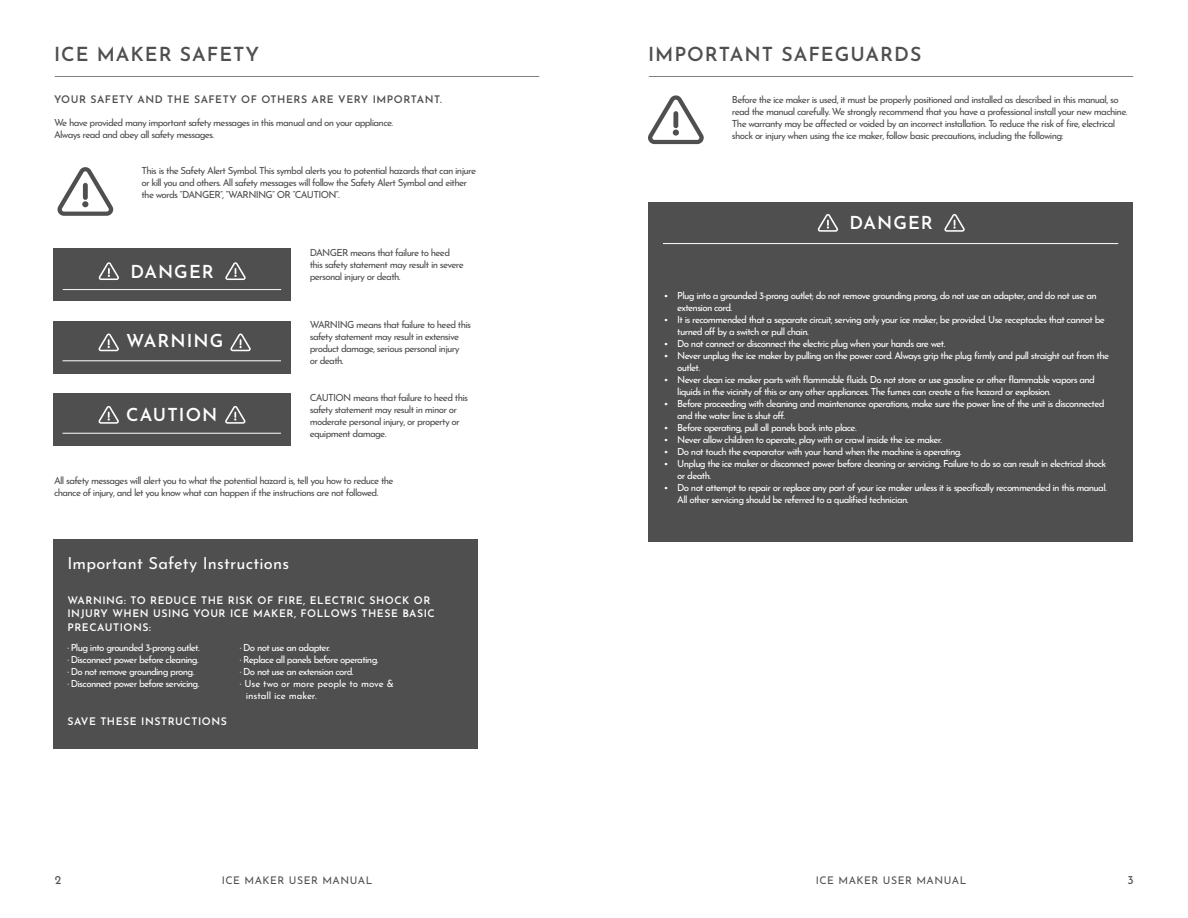
<style>
.page{position:relative;width:1188px;height:918px;background:#fff}
.page>*{position:absolute;margin:0;border:0;box-sizing:border-box;transform-origin:0 0}
.AMD_Header_1{font:600 19.5px "Josefin Sans";letter-spacing:.05em;color:#504f4f}
.AMD_Body_Copy_1{font:600 18px "Josefin Sans";letter-spacing:.06em;color:#fff}
.AMD_Header_2_-_Title{font:16.5px "Josefin Sans";letter-spacing:.01em;color:#fff}
.t1{font:12px "Josefin Sans";color:#504f4f}
.AMD_Header_3{font:600 10.5px/13.5px "Josefin Sans";letter-spacing:.05em;color:#fff}
.AMD_Header_3-2{font:600 10.5px "Josefin Sans";letter-spacing:.05em;color:#504f4f}
.t2{font:10.5px "Josefin Sans";letter-spacing:.05em;color:#504f4f}
.AMD_Body_Copy_2{font:9.75px/12px "Josefin Sans";letter-spacing:-.07em;color:#fff}
.AMD_Body_Copy_2-2{font:9.75px/12px "Josefin Sans";letter-spacing:-.07em;color:#504f4f}
.AMD_Body_Copy_2-3{font:9.75px/12px "Josefin Sans";letter-spacing:-.01em;color:#fff}
</style>
<div class="page">
<hr style="left:55px;top:76px;width:484px;height:1px;background:#847f7d">
<hr style="left:649px;top:76px;width:484px;height:1px;background:#847f7d">
<div style="left:53px;top:249px;width:237px;height:52px;background:#504f4f"></div>
<div style="left:649px;top:202px;width:484px;height:340px;background:#504f4f"></div>
<div style="left:53px;top:321px;width:237px;height:53px;background:#504f4f"></div>
<div style="left:53px;top:393px;width:237px;height:53px;background:#504f4f"></div>
<div style="left:53px;top:539px;width:425px;height:209px;background:#504f4f"></div>
<hr style="left:63px;top:289px;width:218px;height:1px;background:#fff">
<svg style="left:99px;top:262px;width:20px;height:18px"></svg>
<svg style="left:225px;top:262px;width:21px;height:18px"></svg>
<hr style="left:663px;top:243px;width:455px;height:1px;background:#fff">
<svg style="left:57px;top:167px;width:56px;height:49px"></svg>
<svg style="left:648px;top:95px;width:56px;height:49px"></svg>
<hr style="left:63px;top:360px;width:218px;height:1px;background:#fff">
<svg style="left:98px;top:334px;width:21px;height:17px"></svg>
<svg style="left:230px;top:334px;width:21px;height:17px"></svg>
<hr style="left:63px;top:433px;width:218px;height:1px;background:#fff">
<svg style="left:98px;top:406px;width:21px;height:18px"></svg>
<svg style="left:225px;top:406px;width:20px;height:18px"></svg>
<svg style="left:818px;top:214px;width:20px;height:18px"></svg>
<svg style="left:944px;top:214px;width:21px;height:18px"></svg>
<p class="AMD_Header_1" style="left:54px;top:39px;width:207px">ICE MAKER SAFETY</p>
<p class="AMD_Header_1" style="left:648px;top:40px;width:275px">IMPORTANT SAFEGUARDS</p>
<p class="AMD_Header_3-2" style="left:54px;top:92px;width:389px">YOUR SAFETY AND THE SAFETY OF OTHERS ARE VERY IMPORTANT.</p>
<p class="AMD_Body_Copy_2-2" style="left:54px;top:116px;width:341px">We have provided many important safety messages in this manual and on your appliance.</p>
<p class="AMD_Body_Copy_2-2" style="left:54px;top:128px;width:162px">Always read and obey all safety messages.</p>
<p class="AMD_Body_Copy_2-2" style="left:141px;top:164px;width:336px">This is the Safety Alert Symbol. This symbol alerts you to potential hazards that can injure or kill you and others. All safety messages will follow the Safety Alert Symbol and either the words “DANGER”, “WARNING” OR “CAUTION”.</p>
<p class="AMD_Body_Copy_1" style="left:130px;top:258px;width:85px">DANGER</p>
<p class="AMD_Body_Copy_1" style="left:126px;top:327px;width:99px">WARNING</p>
<p class="AMD_Body_Copy_1" style="left:126px;top:401px;width:93px">CAUTION</p>
<p class="AMD_Body_Copy_2-2" style="left:310px;top:246px;width:156px">DANGER means that failure to heed this safety statement may result in severe personal injury or death.</p>
<p class="AMD_Body_Copy_2-2" style="left:310px;top:318px;width:163px">WARNING means that failure to heed this safety statement may result in extensive product damage, serious personal injury<br>or death.</p>
<p class="AMD_Body_Copy_2-2" style="left:310px;top:390px;width:160px">CAUTION means that failure to heed this safety statement may result in minor or moderate personal injury, or property or equipment damage.</p>
<p class="AMD_Body_Copy_2-2" style="left:54px;top:474px;width:341px">All safety messages will alert you to what the potential hazard is, tell you how to reduce the</p>
<p class="AMD_Body_Copy_2-2" style="left:54px;top:486px;width:326px">chance of injury, and let you know what can happen if the instructions are not followed.</p>
<p class="AMD_Header_2_-_Title" style="left:67px;top:550px;width:223px">Important Safety Instructions</p>
<p class="AMD_Header_3" style="left:67px;top:593px;width:369px">WARNING: TO REDUCE THE RISK OF FIRE, ELECTRIC SHOCK OR<br>INJURY WHEN USING YOUR ICE MAKER, FOLLOWS THESE BASIC<br>PRECAUTIONS:</p>
<p class="AMD_Body_Copy_2" style="left:67px;top:641px;width:134px">· Plug into grounded 3-prong outlet.</p>
<p class="AMD_Body_Copy_2" style="left:67px;top:653px;width:133px">· Disconnect power before cleaning.</p>
<p class="AMD_Body_Copy_2" style="left:67px;top:665px;width:128px">· Do not remove grounding prong.</p>
<p class="AMD_Body_Copy_2" style="left:67px;top:677px;width:133px">· Disconnect power before servicing.</p>
<p class="AMD_Header_3" style="left:67px;top:714px;width:161px">SAVE THESE INSTRUCTIONS</p>
<p class="AMD_Body_Copy_2" style="left:240px;top:641px;width:92px">· Do not use an adapter.</p>
<p class="AMD_Body_Copy_2" style="left:240px;top:653px;width:140px">· Replace all panels before operating.</p>
<p class="AMD_Body_Copy_2" style="left:240px;top:665px;width:115px">· Do not use an extension cord.</p>
<p class="AMD_Body_Copy_2-3" style="left:246px;top:677px;width:149px;text-indent:-6px">· Use two or more people to move &amp; install ice maker.</p>
<p class="AMD_Body_Copy_2-2" style="left:732px;top:93px;width:397px">Before the ice maker is used, it must be properly positioned and installed as described in this manual, so read the manual carefully. We strongly recommend that you have a professional install your new machine.<br>The warranty may be affected or voided by an incorrect installation. To reduce the risk of fire, electrical shock or injury when using the ice maker, follow basic precautions, including the following:</p>
<p class="AMD_Body_Copy_1" style="left:849px;top:209px;width:85px">DANGER</p>
<p class="AMD_Body_Copy_2" style="left:677px;top:289px;width:421px;text-indent:-14px">• Plug into a grounded 3-prong outlet; do not remove grounding prong, do not use an adapter, and do not use an extension cord.</p>
<p class="AMD_Body_Copy_2" style="left:677px;top:313px;width:429px;text-indent:-14px">• It is recommended that a separate circuit, serving only your ice maker, be provided. Use receptacles that cannot be turned off by a switch or pull chain.</p>
<p class="AMD_Body_Copy_2" style="left:664px;top:337px;width:283px">• Do not connect or disconnect the electric plug when your hands are wet.</p>
<p class="AMD_Body_Copy_2" style="left:677px;top:349px;width:433px;text-indent:-14px">• Never unplug the ice maker by pulling on the power cord. Always grip the plug firmly and pull straight out from the outlet.</p>
<p class="AMD_Body_Copy_2" style="left:677px;top:373px;width:419px;text-indent:-14px">• Never clean ice maker parts with flammable fluids. Do not store or use gasoline or other flammable vapors and liquids in the vicinity of this or any other appliances. The fumes can create a fire hazard or explosion.</p>
<p class="AMD_Body_Copy_2" style="left:677px;top:397px;width:429px;text-indent:-14px">• Before proceeding with cleaning and maintenance operations, make sure the power line of the unit is disconnected and the water line is shut off.</p>
<p class="AMD_Body_Copy_2" style="left:664px;top:421px;width:194px">• Before operating, pull all panels back into place.</p>
<p class="AMD_Body_Copy_2" style="left:664px;top:433px;width:280px">• Never allow children to operate, play with or crawl inside the ice maker.</p>
<p class="AMD_Body_Copy_2" style="left:664px;top:445px;width:299px">• Do not touch the evaporator with your hand when the machine is operating.</p>
<p class="AMD_Body_Copy_2" style="left:677px;top:457px;width:431px;text-indent:-14px">• Unplug the ice maker or disconnect power before cleaning or servicing. Failure to do so can result in electrical shock or death.</p>
<p class="AMD_Body_Copy_2" style="left:677px;top:481px;width:431px;text-indent:-14px">• Do not attempt to repair or replace any part of your ice maker unless it is specifically recommended in this manual.<br>All other servicing should be referred to a qualified technician.</p>
<p class="t1" style="left:55px;top:871px;width:8px">2</p>
<p class="t2" style="left:222px;top:872px;width:152px">ICE MAKER USER MANUAL</p>
<p class="t2" style="left:816px;top:872px;width:152px">ICE MAKER USER MANUAL</p>
<p class="t1" style="left:1127px;top:871px;width:8px">3</p>
</div>
